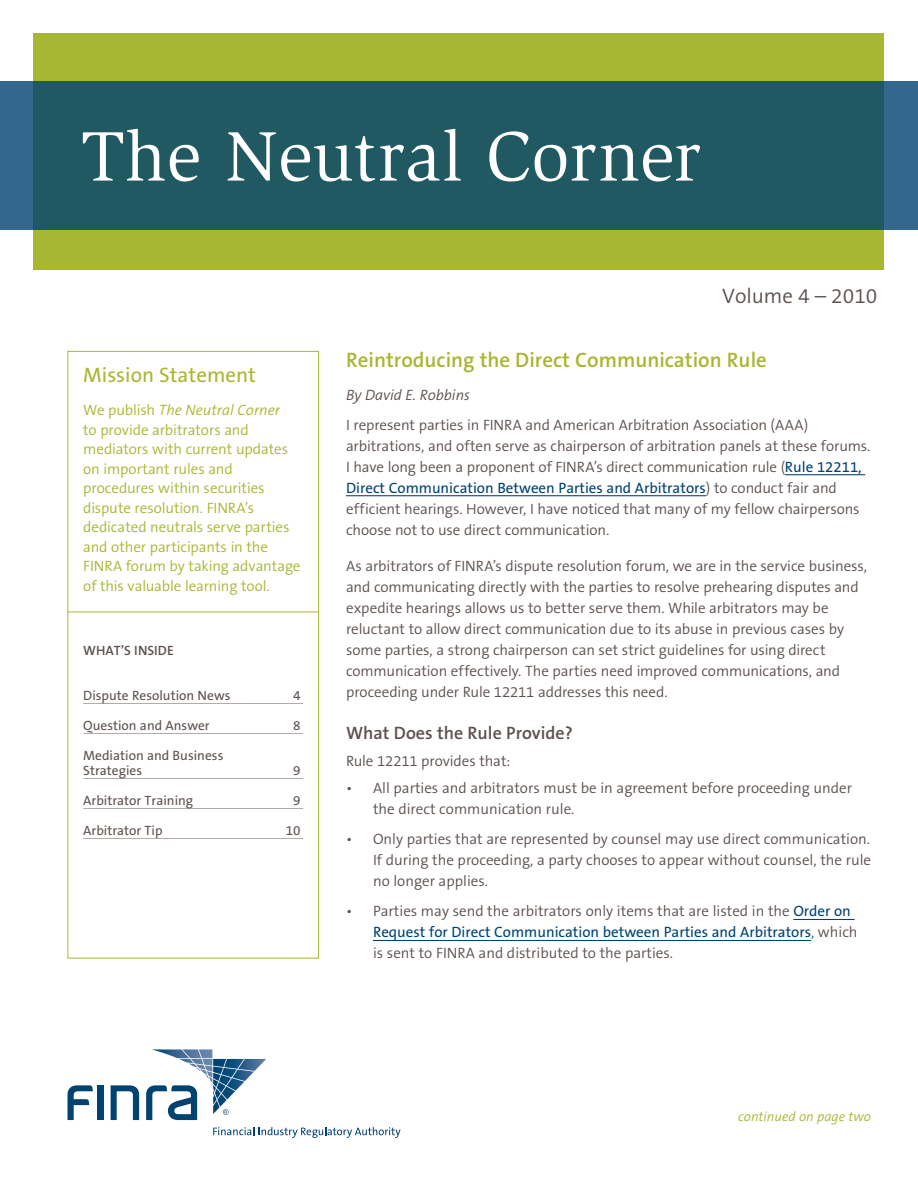
<style>
.page{position:relative;width:918px;height:1188px;background:#fff}
.page>*{position:absolute;margin:0;border:0;box-sizing:border-box;transform-origin:0 0}
.t1{font:72px "Slimbach LT";color:#fff}
.text_head{font:600 21px "The Sans B6";color:#a9b632}
.t2{font:21px "The Sans B5 Plain";color:#a9b632}
.t3{font:300 21px "The Sans B4";color:#5d514e}
.text_head_sub{font:600 18px "The Sans B6";color:#5d514e}
.text{font:300 15px/21px "The Sans B4";letter-spacing:-.005em;color:#5d514e}
.text_bullet{font:300 15px/21px "The Sans B4";color:#5d514e}
.text-2{font:300 15px/19.5px "The Sans B4";letter-spacing:-.005em;color:#a9b632}
.author_title{font:italic 300 15px "The Sans B4";color:#5d514e}
.t4{font:13.5px/15px "The Sans B5 Plain";color:#5d514e}
.continued_head{font:italic 300 13.5px "The Sans B4";color:#a9b632}
.t5{font:600 13.5px "The Sans B6";color:#5d514e}
.s1{font-style:italic}
.s2{font-family:"The Sans B5 Plain";font-weight:400;color:#004270}
</style>
<div class="page">
<div style="left:34px;top:34px;width:850px;height:236px;background:#a9b632"></div>
<svg style="left:0;top:81px;width:918px;height:149px;fill:#215963"></svg>
<hr style="left:83px;top:703px;width:220px;height:1px;background:#b4aba9">
<hr style="left:83px;top:733px;width:220px;height:1px;background:#b4aba9">
<hr style="left:83px;top:778px;width:220px;height:1px;background:#b4aba9">
<hr style="left:83px;top:808px;width:220px;height:1px;background:#b4aba9">
<hr style="left:83px;top:838px;width:220px;height:1px;background:#b4aba9">
<div style="left:68px;top:351px;width:251px;height:607px;border:1px solid #a9b632"></div>
<hr style="left:785px;top:474px;width:80px;height:1px;background:#004270">
<hr style="left:346px;top:495px;width:360px;height:1px;background:#004270">
<hr style="left:793px;top:919px;width:62px;height:1px;background:#004270">
<hr style="left:373px;top:940px;width:438px;height:1px;background:#004270">
<div style="left:97px;top:1085px;width:6px;height:35px;background:#004270"></div>
<svg style="left:111px;top:1085px;width:28px;height:35px"></svg>
<svg style="left:68px;top:1085px;width:25px;height:35px"></svg>
<svg style="left:213px;top:1127px;width:188px;height:11px"></svg>
<svg style="left:146px;top:1049px;width:120px;height:71px"></svg>
<hr style="left:68px;top:612px;width:251px;height:1px;background:#a9b632">
<p class="t1" style="left:81px;top:115px;width:621px">The Neutral Corner</p>
<p class="t3" style="left:722px;top:284px;width:157px">Volume 4 – 2010</p>
<p class="t2" style="left:83px;top:364px;width:174px">Mission Statement</p>
<p class="text-2" style="left:83px;top:401px;width:219px">We publish <span class="s1">The Neutral Corner<br></span>to provide arbitrators and mediators with current updates on important rules and procedures within securities dispute resolution. FINRA’s dedicated neutrals serve parties and other participants in the<br>FINRA forum by taking advantage of this valuable learning tool.</p>
<p class="t5" style="left:83px;top:643px;width:92px">WHAT’S INSIDE</p>
<p class="t4" style="left:83px;top:689px;width:149px">Dispute Resolution News</p>
<p class="t4" style="left:293px;top:689px;width:9px">4</p>
<p class="t4" style="left:83px;top:719px;width:128px">Question and Answer</p>
<p class="t4" style="left:293px;top:719px;width:9px">8</p>
<p class="t4" style="left:83px;top:749px;width:142px">Mediation and Business<br>Strategies</p>
<p class="t4" style="left:293px;top:764px;width:9px">9</p>
<p class="t4" style="left:83px;top:794px;width:112px">Arbitrator Training</p>
<p class="t4" style="left:293px;top:794px;width:9px">9</p>
<p class="t4" style="left:83px;top:824px;width:81px">Arbitrator Tip</p>
<p class="t4" style="left:286px;top:824px;width:16px">10</p>
<p class="text_head" style="left:346px;top:348px;width:422px">Reintroducing the Direct Communication Rule</p>
<p class="author_title" style="left:346px;top:386px;width:125px">By David E. Robbins</p>
<p class="text" style="left:346px;top:414px;width:526px">I represent parties in FINRA and American Arbitration Association (AAA) arbitrations, and often serve as chairperson of arbitration panels at these forums.<br>I have long been a proponent of FINRA’s direct communication rule (<span class="s2">Rule 12211, Direct Communication Between Parties and Arbitrators</span>) to conduct fair and efficient hearings. However, I have noticed that many of my fellow chairpersons choose not to use direct communication.</p>
<p class="text" style="left:346px;top:555px;width:523px">As arbitrators of FINRA’s dispute resolution forum, we are in the service business, and communicating directly with the parties to resolve prehearing disputes and expedite hearings allows us to better serve them. While arbitrators may be reluctant to allow direct communication due to its abuse in previous cases by some parties, a strong chairperson can set strict guidelines for using direct communication effectively. The parties need improved communications, and proceeding under Rule 12211 addresses this need.</p>
<p class="text_head_sub" style="left:346px;top:723px;width:228px">What Does the Rule Provide?</p>
<p class="text" style="left:346px;top:750px;width:166px">Rule 12211 provides that:</p>
<p class="text_bullet" style="left:373px;top:778px;width:480px;text-indent:-27px">• All parties and arbitrators must be in agreement before proceeding under the direct communication rule.</p>
<p class="text_bullet" style="left:373px;top:829px;width:500px;text-align:justify;text-indent:-27px">• Only parties that are represented by counsel may use direct communication.<br>If during the proceeding, a party chooses to appear without counsel, the rule no longer applies.</p>
<p class="text_bullet" style="left:373px;top:901px;width:486px;text-indent:-27px">• Parties may send the arbitrators only items that are listed in the <span class="s2">Order on<br>Request for Direct Communication between Parties and Arbitrators</span>, which is sent to FINRA and distributed to the parties.</p>
<p class="continued_head" style="left:738px;top:1109px;width:134px">continued on page two</p>
</div>
